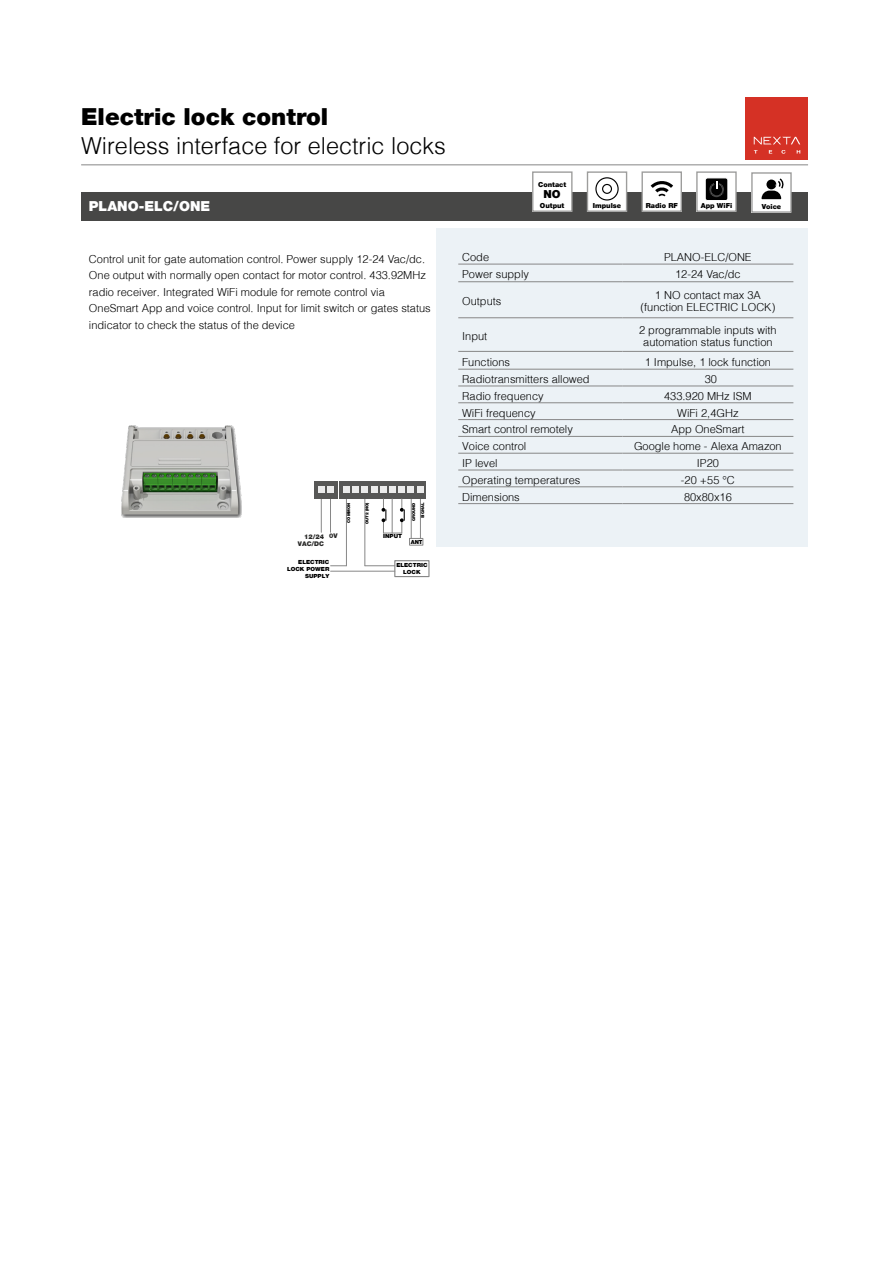
<style>
.page{position:relative;width:893px;height:1263px;background:#fff}
.page>*{position:absolute;margin:0;border:0;box-sizing:border-box;transform-origin:0 0}
.t1{font:300 23.4px "Helv";color:#000}
.t2{font:900 23.4px "Helvetica 95";color:#000}
.t3{font:900 13.8px "Helvetica 95";color:#fff}
.t4{font:300 11.1px/16.5px "Helv";color:#000;text-align:center}
.t5{font:900 11.1px "Helvetica 95";color:#000}
.t6{font:900 6.9px "Helvetica 95";color:#000}
.t7{font:900 6.45px/7.6px "Helvetica 95";color:#292928;text-align:right}
.t8{font:900 5.55px/6.8px "Helvetica 95";color:#000;text-align:center;scale:1.05 1}
.t9{font:900 5.55px "Helvetica 95";color:#000}
.t10{font:900 4.05px "Helvetica 95";color:#000}
</style>
<div class="page">
<hr style="left:81px;top:164px;width:727px;height:1px;background:#878787">
<div style="left:437px;top:228px;width:371px;height:319px;background:#ecf2f6"></div>
<div style="left:81px;top:192px;width:727px;height:28px;background:#474746"></div>
<img style="left:122px;top:426px;width:119px;height:92px">
<hr style="left:321px;top:499px;width:1px;height:33px;background:#878787">
<hr style="left:330px;top:499px;width:1px;height:33px;background:#878787">
<hr style="left:346px;top:499px;width:1px;height:67px;background:#878787">
<svg style="left:331px;top:565px;width:15px;height:1px"></svg>
<hr style="left:331px;top:571px;width:64px;height:1px;background:#878787">
<hr style="left:365px;top:565px;width:30px;height:1px;background:#878787">
<hr style="left:364px;top:499px;width:1px;height:67px;background:#878787">
<hr style="left:420px;top:499px;width:1px;height:39px;background:#878787">
<hr style="left:411px;top:499px;width:1px;height:39px;background:#878787">
<div style="left:394px;top:560px;width:36px;height:17px;border:1px solid #878787"></div>
<div style="left:409px;top:538px;width:14px;height:7px;border:1px solid #878787"></div>
<div style="left:315px;top:481px;width:23px;height:17px;background:#575756"></div>
<div style="left:318px;top:487px;width:7px;height:6px;background:#ebebeb"></div>
<div style="left:327px;top:487px;width:7px;height:6px;background:#ebebeb"></div>
<div style="left:339px;top:481px;width:87px;height:17px;background:#575756"></div>
<svg style="left:362px;top:487px;width:24px;height:6px"></svg>
<div style="left:343px;top:487px;width:7px;height:6px;background:#ebebeb"></div>
<div style="left:352px;top:487px;width:7px;height:6px;background:#ebebeb"></div>
<div style="left:389px;top:487px;width:7px;height:6px;background:#ebebeb"></div>
<div style="left:398px;top:487px;width:7px;height:6px;background:#ebebeb"></div>
<svg style="left:408px;top:487px;width:15px;height:6px"></svg>
<svg style="left:382px;top:499px;width:23px;height:35px"></svg>
<hr style="left:458px;top:264px;width:164px;height:1px;background:#878787">
<hr style="left:622px;top:264px;width:171px;height:1px;background:#878787">
<hr style="left:458px;top:281px;width:164px;height:1px;background:#878787">
<hr style="left:622px;top:281px;width:171px;height:1px;background:#878787">
<hr style="left:458px;top:317px;width:164px;height:1px;background:#878787">
<hr style="left:622px;top:317px;width:171px;height:1px;background:#878787">
<hr style="left:458px;top:351px;width:164px;height:1px;background:#878787">
<hr style="left:622px;top:351px;width:171px;height:1px;background:#878787">
<hr style="left:458px;top:369px;width:164px;height:1px;background:#878787">
<hr style="left:622px;top:369px;width:171px;height:1px;background:#878787">
<hr style="left:458px;top:386px;width:164px;height:1px;background:#878787">
<hr style="left:622px;top:386px;width:171px;height:1px;background:#878787">
<hr style="left:458px;top:402px;width:164px;height:1px;background:#878787">
<hr style="left:622px;top:402px;width:171px;height:1px;background:#878787">
<hr style="left:458px;top:419px;width:164px;height:1px;background:#878787">
<hr style="left:622px;top:419px;width:171px;height:1px;background:#878787">
<hr style="left:458px;top:436px;width:164px;height:1px;background:#878787">
<hr style="left:622px;top:436px;width:171px;height:1px;background:#878787">
<hr style="left:458px;top:453px;width:164px;height:1px;background:#878787">
<hr style="left:622px;top:453px;width:171px;height:1px;background:#878787">
<hr style="left:458px;top:470px;width:164px;height:1px;background:#878787">
<hr style="left:622px;top:470px;width:171px;height:1px;background:#878787">
<hr style="left:458px;top:486px;width:164px;height:1px;background:#878787">
<hr style="left:622px;top:486px;width:171px;height:1px;background:#878787">
<hr style="left:458px;top:503px;width:164px;height:1px;background:#878787">
<hr style="left:622px;top:503px;width:171px;height:1px;background:#878787">
<div style="left:697px;top:172px;width:39px;height:39px;background:#fff"></div>
<div style="left:696px;top:171px;width:41px;height:41px;border:1px solid #9d9d9c"></div>
<div style="left:752px;top:173px;width:39px;height:39px;background:#fff"></div>
<div style="left:751px;top:172px;width:41px;height:41px;border:1px solid #9d9d9c"></div>
<svg style="left:762px;top:178px;width:22px;height:21px"></svg>
<div style="left:705px;top:178px;width:23px;height:23px;background:#000;border-radius:2px"></div>
<div style="left:705px;top:178px;width:23px;height:23px;border:1px solid #fff;border-radius:2px"></div>
<svg style="left:709px;top:181px;width:15px;height:16px"></svg>
<div style="left:533px;top:172px;width:39px;height:39px;background:#fff"></div>
<div style="left:532px;top:171px;width:41px;height:41px;border:1px solid #9d9d9c"></div>
<div style="left:587px;top:172px;width:40px;height:39px;background:#fff"></div>
<div style="left:587px;top:171px;width:40px;height:41px;border:1px solid #9d9d9c"></div>
<div style="left:595px;top:177px;width:24px;height:24px;border:1px solid #000;border-radius:50%"></div>
<div style="left:642px;top:172px;width:39px;height:39px;background:#fff"></div>
<div style="left:641px;top:171px;width:41px;height:41px;border:1px solid #9d9d9c"></div>
<svg style="left:651px;top:181px;width:22px;height:15px"></svg>
<div style="left:602px;top:184px;width:10px;height:10px;border:1px solid #000;border-radius:50%"></div>
<div style="left:746px;top:98px;width:62px;height:62px;background:#d53125"></div>
<svg style="left:754px;top:137px;width:46px;height:7px"></svg>
<svg style="left:769px;top:150px;width:3px;height:4px"></svg>
<svg style="left:781px;top:150px;width:4px;height:4px"></svg>
<h1 class="t2" style="left:81px;top:103px;width:248px">Electric lock control</h1>
<h1 class="t1" style="left:81px;top:131px;width:366px">Wireless interface for electric locks</h1>
<p class="t3" style="left:89px;top:198px;width:123px">PLANO-ELC/ONE</p>
<p class="t4" style="left:89px;top:250px;width:343px;text-align:left">Control unit for gate automation control. Power supply 12-24 Vac/dc.<br>One output with normally open contact for motor control. 433.92MHz radio receiver. Integrated WiFi module for remote control via OneSmart App and voice control. Input for limit switch or gates status indicator to check the status of the device</p>
<p class="t7" style="left:298px;top:532px;width:28px">12/24<br>VAC/DC</p>
<p class="t7" style="left:329px;top:532px;width:10px">0V</p>
<p class="t8" style="left:287px;top:559px;width:42px;text-align:right">ELECTRIC<br>LOCK POWER<br>SUPPLY</p>
<p class="t10" style="left:346px;top:523px;width:21px;rotate:-90deg">COMMON</p>
<p class="t10" style="left:365px;top:524px;width:23px;rotate:-90deg">OUT2 (NO)</p>
<p class="t8" style="left:383px;top:533px;width:20px">INPUT</p>
<p class="t10" style="left:411px;top:521px;width:20px;rotate:-90deg">GROUND</p>
<p class="t10" style="left:420px;top:518px;width:17px;rotate:-90deg">SIGNAL</p>
<p class="t9" style="left:411px;top:539px;width:14px">ANT</p>
<p class="t8" style="left:396px;top:561px;width:31px">ELECTRIC<br>LOCK</p>
<p class="t6" style="left:538px;top:181px;width:30px">Contact</p>
<p class="t5" style="left:544px;top:187px;width:19px">NO</p>
<p class="t6" style="left:540px;top:202px;width:26px">Output</p>
<p class="t6" style="left:593px;top:202px;width:30px">Impulse</p>
<p class="t6" style="left:646px;top:202px;width:34px">Radio RF</p>
<p class="t6" style="left:701px;top:202px;width:33px">App WiFi</p>
<p class="t6" style="left:762px;top:203px;width:21px">Voice</p>
<p class="t4" style="left:462px;top:249px;width:28px">Code</p>
<p class="t4" style="left:664px;top:249px;width:89px">PLANO-ELC/ONE</p>
<p class="t4" style="left:462px;top:266px;width:68px">Power supply</p>
<p class="t4" style="left:675px;top:266px;width:67px">12-24 Vac/dc</p>
<p class="t4" style="left:462px;top:293px;width:41px">Outputs</p>
<p class="t4" style="left:640px;top:288px;width:136px;line-height:12.5px">1 NO contact max 3A (function ELECTRIC LOCK)</p>
<p class="t4" style="left:462px;top:327px;width:27px">Input</p>
<p class="t4" style="left:639px;top:323px;width:139px;line-height:12.5px">2 programmable inputs with automation status function</p>
<p class="t4" style="left:462px;top:353px;width:49px">Functions</p>
<p class="t4" style="left:645px;top:353px;width:128px">1 Impulse, 1 lock function</p>
<p class="t4" style="left:462px;top:370px;width:129px">Radiotransmitters allowed</p>
<p class="t4" style="left:705px;top:370px;width:14px">30</p>
<p class="t4" style="left:462px;top:387px;width:83px">Radio frequency</p>
<p class="t4" style="left:664px;top:387px;width:89px">433.920 MHz ISM</p>
<p class="t4" style="left:462px;top:404px;width:75px">WiFi frequency</p>
<p class="t4" style="left:677px;top:404px;width:63px">WiFi 2,4GHz</p>
<p class="t4" style="left:462px;top:421px;width:112px">Smart control remotely</p>
<p class="t4" style="left:671px;top:421px;width:75px">App OneSmart</p>
<p class="t4" style="left:462px;top:438px;width:66px">Voice control</p>
<p class="t4" style="left:634px;top:438px;width:149px">Google home - Alexa Amazon</p>
<p class="t4" style="left:462px;top:454px;width:37px">IP level</p>
<p class="t4" style="left:697px;top:454px;width:24px">IP20</p>
<p class="t4" style="left:462px;top:471px;width:120px">Operating temperatures</p>
<p class="t4" style="left:681px;top:471px;width:55px">-20 +55 °C</p>
<p class="t4" style="left:462px;top:488px;width:59px">Dimensions</p>
<p class="t4" style="left:684px;top:488px;width:49px">80x80x16</p>
</div>
